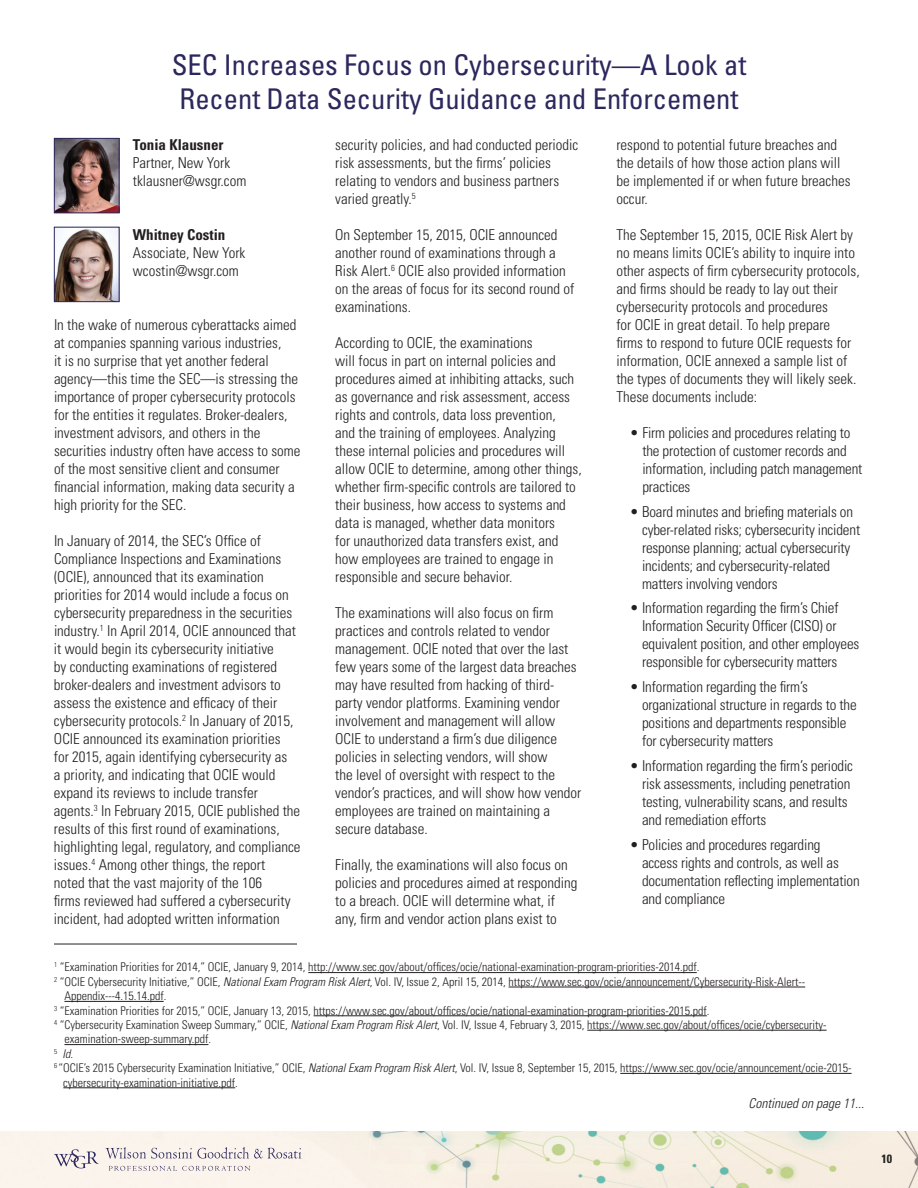
<style>
.page{position:relative;width:918px;height:1188px;background:#fff}
.page>*{position:absolute;margin:0;border:0;box-sizing:border-box;transform-origin:0 0}
.t1{font:condensed 28.5px/34.2px "Univers LT Std";color:#2c275d}
.t2{font:300 condensed 15px/18px "Univers LT Std";color:#231f20}
.t3{font:700 condensed 15px "Univers LT Std";color:#231f20}
.t4{font:italic 300 condensed 13.5px "Univers LT Std";color:#231f20}
.t5{font:300 condensed 12px "Univers LT Std";color:#231f20}
.t6{font:italic 300 condensed 12px "Univers LT Std";color:#231f20}
.t7{font:700 condensed 12px "Univers LT Std";color:#231f20}
.s1{font-style:italic}
.s2{font-style:normal}
</style>
<div class="page">
<img style="left:0;top:1132px;width:918px;height:56px">
<svg style="left:106px;top:1147px;width:195px;height:12px;background:#d8d1d4"></svg>
<svg style="left:109px;top:1166px;width:141px;height:5px"></svg>
<svg style="left:54px;top:1149px;width:45px;height:19px"></svg>
<hr style="left:54px;top:944px;width:243px;height:1px;background:#231f20">
<hr style="left:308px;top:972px;width:389px;height:1px;background:#231f20">
<hr style="left:509px;top:987px;width:296px;height:1px;background:#231f20">
<hr style="left:64px;top:1001px;width:100px;height:1px;background:#231f20">
<hr style="left:314px;top:1015px;width:393px;height:1px;background:#231f20">
<hr style="left:587px;top:1030px;width:240px;height:1px;background:#231f20">
<hr style="left:64px;top:1044px;width:144px;height:1px;background:#231f20">
<hr style="left:620px;top:1073px;width:232px;height:1px;background:#231f20">
<hr style="left:63px;top:1087px;width:172px;height:1px;background:#231f20">
<img style="left:56px;top:140px;width:61px;height:71px">
<div style="left:54px;top:138px;width:65px;height:75px;border:1px solid #2c275d"></div>
<img style="left:56px;top:229px;width:61px;height:71px">
<div style="left:54px;top:227px;width:65px;height:75px;border:1px solid #2c275d"></div>
<h1 class="t1" style="left:172px;top:47px;width:576px">SEC Increases Focus on Cybersecurity—A Look at<br>Recent Data Security Guidance and Enforcement</h1>
<p class="t3" style="left:133px;top:135px;width:92px">Tonia Klausner</p>
<p class="t2" style="left:133px;top:153px;width:115px">Partner, New York tklausner@wsgr.com</p>
<p class="t2" style="left:616px;top:135px;width:236px">respond to potential future breaches and the details of how those action plans will be implemented if or when future breaches occur.</p>
<p class="t2" style="left:616px;top:225px;width:245px">The September 15, 2015, OCIE Risk Alert by no means limits OCIE’s ability to inquire into other aspects of firm cybersecurity protocols, and firms should be ready to lay out their cybersecurity protocols and procedures<br>for OCIE in great detail. To help prepare firms to respond to future OCIE requests for information, OCIE annexed a sample list of the types of documents they will likely seek.<br>These documents include:</p>
<p class="t2" style="left:642px;top:423px;width:222px;text-indent:-12px">• Firm policies and procedures relating to the protection of customer records and information, including patch management practices</p>
<p class="t2" style="left:642px;top:502px;width:220px;text-indent:-12px">• Board minutes and briefing materials on cyber-related risks; cybersecurity incident response planning; actual cybersecurity incidents; and cybersecurity-related matters involving vendors</p>
<p class="t2" style="left:642px;top:599px;width:219px;text-indent:-12px">• Information regarding the firm’s Chief Information Security Officer (CISO) or equivalent position, and other employees responsible for cybersecurity matters</p>
<p class="t2" style="left:642px;top:678px;width:216px;text-indent:-12px">• Information regarding the firm’s organizational structure in regards to the positions and departments responsible for cybersecurity matters</p>
<p class="t2" style="left:642px;top:756px;width:213px;text-indent:-12px">• Information regarding the firm’s periodic risk assessments, including penetration testing, vulnerability scans, and results and remediation efforts</p>
<p class="t2" style="left:642px;top:835px;width:219px;text-indent:-12px">• Policies and procedures regarding access rights and controls, as well as documentation reflecting implementation and compliance</p>
<p class="t2" style="left:335px;top:135px;width:245px">security policies, and had conducted periodic risk assessments, but the firms’ policies relating to vendors and business partners varied greatly.<sup>5</sup></p>
<p class="t2" style="left:335px;top:225px;width:241px">On September 15, 2015, OCIE announced another round of examinations through a Risk Alert.<sup>6</sup> OCIE also provided information on the areas of focus for its second round of examinations.</p>
<p class="t2" style="left:335px;top:333px;width:248px">According to OCIE, the examinations<br>will focus in part on internal policies and procedures aimed at inhibiting attacks, such as governance and risk assessment, access rights and controls, data loss prevention,<br>and the training of employees. Analyzing these internal policies and procedures will allow OCIE to determine, among other things, whether firm-specific controls are tailored to their business, how access to systems and data is managed, whether data monitors<br>for unauthorized data transfers exist, and how employees are trained to engage in responsible and secure behavior.</p>
<p class="t2" style="left:335px;top:603px;width:248px">The examinations will also focus on firm practices and controls related to vendor management. OCIE noted that over the last few years some of the largest data breaches may have resulted from hacking of third&shy;party vendor platforms. Examining vendor involvement and management will allow OCIE to understand a firm’s due diligence policies in selecting vendors, will show<br>the level of oversight with respect to the vendor’s practices, and will show how vendor employees are trained on maintaining a secure database.</p>
<p class="t2" style="left:335px;top:855px;width:244px">Finally, the examinations will also focus on policies and procedures aimed at responding to a breach. OCIE will determine what, if any, firm and vendor action plans exist to</p>
<p class="t3" style="left:133px;top:225px;width:94px">Whitney Costin</p>
<p class="t2" style="left:133px;top:243px;width:114px">Associate, New York wcostin@wsgr.com</p>
<p class="t2" style="left:54px;top:315px;width:248px">In the wake of numerous cyberattacks aimed at companies spanning various industries,<br>it is no surprise that yet another federal agency—this time the SEC—is stressing the importance of proper cybersecurity protocols for the entities it regulates. Broker-dealers, investment advisors, and others in the securities industry often have access to some of the most sensitive client and consumer financial information, making data security a high priority for the SEC.</p>
<p class="t2" style="left:54px;top:531px;width:248px">In January of 2014, the SEC’s Office of Compliance Inspections and Examinations (OCIE), announced that its examination priorities for 2014 would include a focus on cybersecurity preparedness in the securities industry.<sup>1</sup> In April 2014, OCIE announced that it would begin its cybersecurity initiative<br>by conducting examinations of registered broker-dealers and investment advisors to assess the existence and efficacy of their cybersecurity protocols.<sup>2</sup> In January of 2015, OCIE announced its examination priorities<br>for 2015, again identifying cybersecurity as<br>a priority, and indicating that OCIE would expand its reviews to include transfer agents.<sup>3</sup> In February 2015, OCIE published the results of this first round of examinations, highlighting legal, regulatory, and compliance issues.<sup>4</sup> Among other things, the report<br>noted that the vast majority of the 106<br>firms reviewed had suffered a cybersecurity incident, had adopted written information</p>
<p class="t5" style="left:54px;top:960px;width:647px"><sup>1</sup> “Examination Priorities for 2014,” OCIE, January 9, 2014, http://www.sec.gov/about/offices/ocie/national-examination-program-priorities-2014.pdf.</p>
<p class="t5" style="left:54px;top:974px;width:753px"><sup>2</sup> “OCIE Cybersecurity Initiative,” OCIE, <span class="s1">National Exam Program Risk Alert</span>, Vol. IV, Issue 2, April 15, 2014, https://www.sec.gov/ocie/announcement/Cybersecurity-Risk-Alert--</p>
<p class="t5" style="left:64px;top:989px;width:103px">Appendix---4.15.14.pdf.</p>
<p class="t5" style="left:54px;top:1003px;width:657px"><sup>3</sup> “Examination Priorities for 2015,” OCIE, January 13, 2015, https://www.sec.gov/about/offices/ocie/national-examination-program-priorities-2015.pdf.</p>
<p class="t5" style="left:54px;top:1018px;width:774px"><sup>4</sup> “Cybersecurity Examination Sweep Summary,” OCIE, <span class="s1">National Exam Program Risk Alert</span>, Vol. IV, Issue 4, February 3, 2015, https://www.sec.gov/about/offices/ocie/cybersecurity-</p>
<p class="t5" style="left:64px;top:1032px;width:148px">examination-sweep-summary.pdf.</p>
<p class="t6" style="left:54px;top:1046px;width:21px"><sup>5</sup> Id<span class="s2">.</span></p>
<p class="t5" style="left:54px;top:1061px;width:799px"><sup>6</sup> “OCIE’s 2015 Cybersecurity Examination Initiative,” OCIE, <span class="s1">National Exam Program Risk Alert</span>, Vol. IV, Issue 8, September 15, 2015, https://www.sec.gov/ocie/announcement/ocie-2015-</p>
<p class="t5" style="left:63px;top:1075px;width:176px">cybersecurity-examination-initiative.pdf.</p>
<p class="t4" style="left:749px;top:1095px;width:117px">Continued on page 11...</p>
<p class="t7" style="left:881px;top:1152px;width:12px">10</p>
</div>
